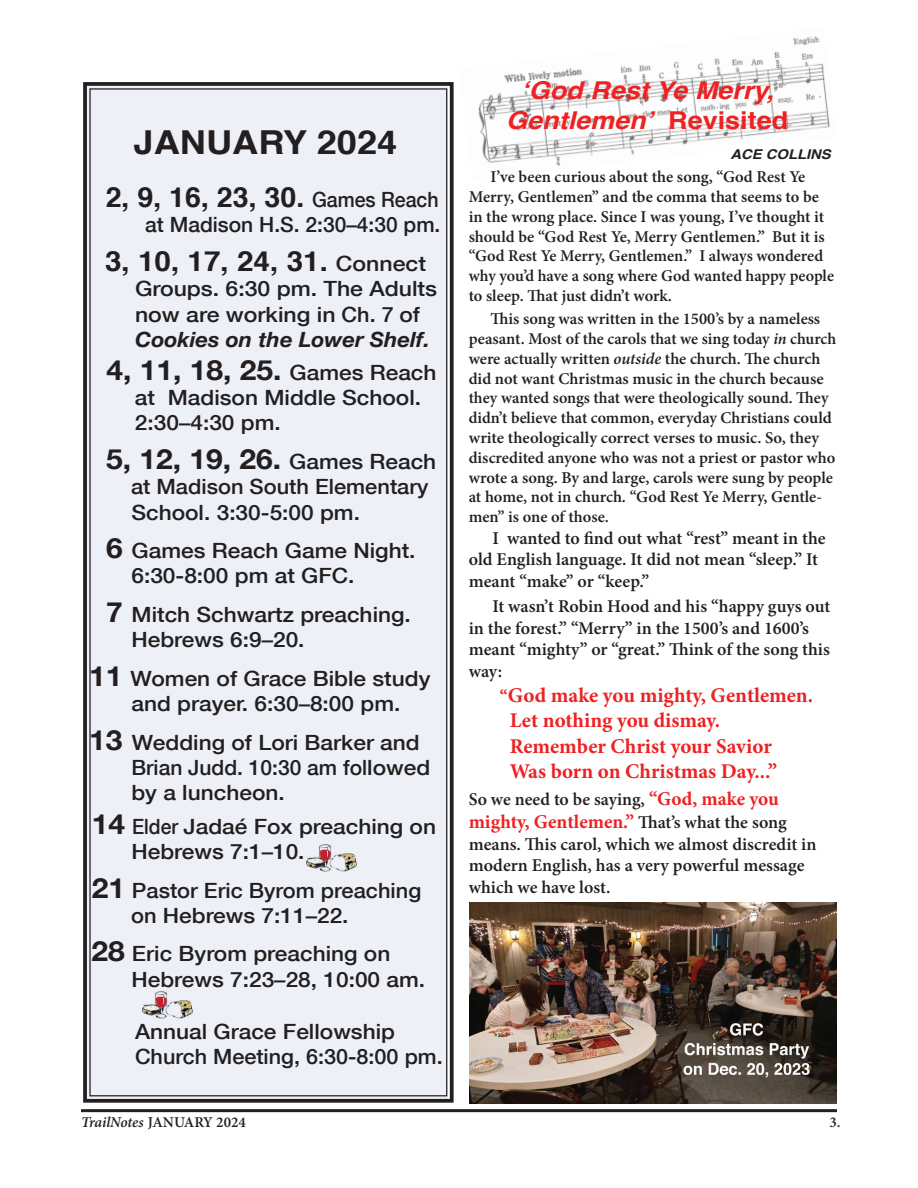
<style>
.page{position:relative;width:918px;height:1188px;background:#fff}
.page>*{position:absolute;margin:0;border:0;box-sizing:border-box;transform-origin:0 0}
.t1{font:700 33px "Helvetica";color:#231f20;scale:1.1 1}
.t2{font:700 27.75px "Helvetica Neue";color:#231f20;scale:1.08 1}
.t3{font:700 27.75px "Helvetica";color:#231f20}
.t4{font:700 27.75px "Helvetica";color:#231f20;scale:1.07 1}
.t5{font:italic 700 24.6px/29.5px "Helvetica";color:#ee2123;text-align:center;scale:1.1 1}
.t6{font:500 21px/25.2px "Helvetica Neue";color:#231f20;scale:1.08 1}
.t7{font:700 21px/25.2px "Minion Pro";color:#ee2123}
.t8{font:500 21px/25.2px "Helvetica Neue";color:#231f20;scale:1.04 1}
.t9{font:500 21px/25.2px "Helvetica Neue";color:#231f20;scale:1.1 1}
.t10{font:500 21px/25.2px "Helvetica Neue";color:#231f20;scale:.92 1}
.t11{font:500 21px "Helvetica Neue";color:#231f20}
.t12{font:700 19.5px "Minion Pro";color:#ee2123}
.t13{font:600 18px/21.6px "Minion Pro";color:#231f20}
.t14{font:600 16.5px/19.8px "Minion Pro";color:#231f20}
.t15{font:600 15px "Minion Pro";color:#231f20}
.t16{font:italic 700 13.5px "Helvetica";color:#231f20;scale:1.1 1}
.s1{font-family:"Helvetica Neue";font-weight:500;font-size:21px}
.s2{font-weight:700;font-style:italic}
.s3{font-weight:500;font-size:21px}
.s4{font-weight:700;font-size:27.75px}
.s5{font-style:normal}
.s6{font-style:italic}
.s7{font-size:18px}
.s8{font-weight:700;font-size:19.5px;color:#ee2123}
.s9{font-weight:600;font-size:18px;color:#231f20}
</style>
<div class="page">
<img style="left:478px;top:36px;width:352px;height:130px">
<div style="left:83px;top:82px;width:371px;height:1021px;background:#eef0f7"></div>
<hr style="left:81px;top:1109px;width:756px;height:3px;background:#231f20">
<img style="left:470px;top:903px;width:367px;height:200px">
<p class="t1" style="left:134px;top:116px;width:241px">JANUARY 2024</p>
<p class="t3" style="left:106px;top:175px;width:334px">2, 9, 16, 23, 30. <span class="s1">Games Reach</span></p>
<p class="t11" style="left:145px;top:212px;width:297px">at Madison H.S. 2:30–4:30 pm.</p>
<p class="t4" style="left:105px;top:239px;width:301px">3, 10, 17, 24, 31. <span class="s1">Connect</span></p>
<p class="t9" style="left:135px;top:276px;width:276px">Groups. 6:30 pm. The Adults now are working in Ch. 7 of<br><span class="s2">Cookies on the Lower Shelf.</span></p>
<p class="t2" style="left:106px;top:353px;width:307px">4, 11, 18, 25. <span class="s3">Games Reach</span></p>
<p class="t6" style="left:135px;top:385px;width:266px">at Madison Middle School.<br>2:30–4:30 pm.</p>
<p class="t2" style="left:106px;top:442px;width:307px">5, 12, 19, 26. <span class="s3">Games Reach</span></p>
<p class="t8" style="left:131px;top:474px;width:287px">at Madison South Elementary<br>School. 3:30-5:00 pm.</p>
<p class="t6" style="left:131px;top:538px;width:265px;text-indent:-25px"><span class="s4">6</span> Games Reach Game Night.<br>6:30-8:00 pm at GFC.</p>
<p class="t6" style="left:131px;top:602px;width:260px;text-indent:-25px"><span class="s4">7</span> Mitch Schwartz preaching.<br>Hebrews 6:9–20.</p>
<p class="t6" style="left:89px;top:666px;width:318px;text-align:center"><span class="s4">11</span> Women of Grace Bible study and prayer. 6:30–8:00 pm.</p>
<p class="t6" style="left:131px;top:730px;width:278px;text-indent:-42px"><span class="s4">13</span> Wedding of Lori Barker and<br>Brian Judd. 10:30 am followed by a luncheon.</p>
<p class="t10" style="left:131px;top:813px;width:333px;text-indent:-40px"><span class="s4">14</span> Elder Jadaé Fox preaching on<br>Hebrews 7:1–10.</p>
<p class="t8" style="left:131px;top:877px;width:281px;text-indent:-39px"><span class="s4">21</span> Pastor Eric Byrom preaching on Hebrews 7:11–22.</p>
<p class="t6" style="left:131px;top:941px;width:273px;text-indent:-40px"><span class="s4">28</span> Eric Byrom preaching on<br>Hebrews 7:23–28, 10:00 am.</p>
<p class="t6" style="left:135px;top:1019px;width:286px">Annual Grace Fellowship<br>Church Meeting, 6:30-8:00 pm.</p>
<p class="t5" style="left:506px;top:76px;width:258px">‘God Rest Ye Merry,<br>Gentlemen’ <span class="s5">Revisited</span></p>
<p class="t16" style="left:730px;top:143px;width:93px">ACE COLLINS</p>
<p class="t14" style="left:469px;top:167px;width:367px;text-indent:22px">I’ve been curious about the song, “God Rest Ye Merry, Gentlemen” and tbe comma that seems to be in the wrong place. Since I was young, I’ve thought it should be “God Rest Ye, Merry Gentlemen.” But it is “God Rest Ye Merry, Gentlemen.” I always wondered why you’d have a song where God wanted happy people to sleep. That just didn’t work.</p>
<p class="t14" style="left:469px;top:309px;width:369px;text-indent:22px">This song was written in the 1500’s by a nameless peasant. Most of the carols that we sing today <span class="s6">in</span> church were actually written <span class="s6">outside</span> the church. The church did not want Christmas music in the church because they wanted songs that were theologically sound. They didn’t believe that common, everyday Christians could write theologically correct verses to music. So, they discredited anyone who was not a priest or pastor who wrote a song. By and large, carols were sung by people at home, not in church. “God Rest Ye Merry, Gentle&shy;men” is one of those.</p>
<p class="t13" style="left:469px;top:527px;width:358px;text-indent:24px">I wanted to find out what “rest” meant in the old English language. It did not mean “sleep.” It meant “make” or “keep.”</p>
<p class="t13" style="left:469px;top:596px;width:363px;text-indent:24px">It wasn’t Robin Hood and his “happy guys out in the forest.” “Merry” in the 1500’s and 1600’s meant “mighty” or “great.” Think of the song this way:</p>
<p class="t7" style="left:510px;top:683px;width:305px;text-indent:-10px"><span class="s7">“</span>God make you mighty, Gentlemen.<br>Let nothing you dismay.<br>Remember Christ your Savior<br>Was born on Christmas Day...”</p>
<p class="t13" style="left:469px;top:788px;width:312px">So we need to be saying, <span class="s8">“God, make you</span></p>
<p class="t12" style="left:469px;top:808px;width:320px">mighty, Gentlemen.” <span class="s9">That’s what the song</span></p>
<p class="t13" style="left:469px;top:833px;width:349px">means. This carol, which we almost discredit in modern English, has a very powerful message which we have lost.</p>
<p class="t15" style="left:81px;top:1111px;width:166px"><span class="s6">TrailNotes</span> JANUARY 2024</p>
<p class="t15" style="left:829px;top:1111px;width:13px">3.</p>
</div>
